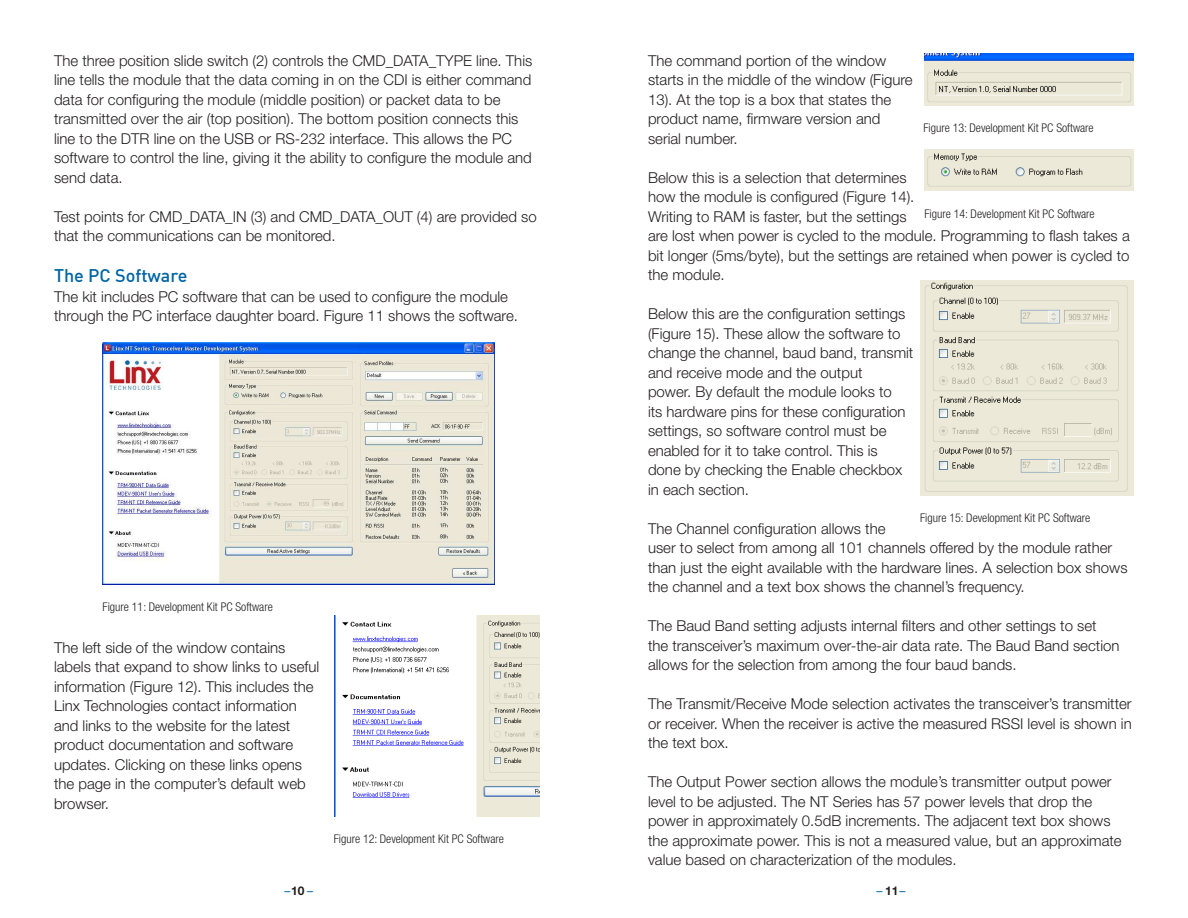
<style>
.page{position:relative;width:1188px;height:918px;background:#fff}
.page>*{position:absolute;margin:0;border:0;box-sizing:border-box;transform-origin:0 0}
.t1{font:500 18px "DIN Offc";color:#0065a4}
.t2{font:300 15px/19.5px "Helvetica Neue";color:#231f20}
.t3{font:300 condensed 12px "Helvetica Neue";color:#231f20}
.t4{font:12px "Helvetica Neue";color:#0065a4}
.t5{font:700 12px "Helvetica Neue";color:#231f20}
</style>
<div class="page">
<img style="left:102px;top:342px;width:392px;height:243px">
<img style="left:335px;top:616px;width:205px;height:200px">
<img style="left:924px;top:54px;width:210px;height:52px">
<img style="left:924px;top:150px;width:210px;height:40px">
<img style="left:920px;top:281px;width:214px;height:214px">
<p class="t2" style="left:54px;top:52px;width:480px">The three position slide switch (2) controls the CMD_DATA_TYPE line. This line tells the module that the data coming in on the CDI is either command data for configuring the module (middle position) or packet data to be transmitted over the air (top position). The bottom position connects this line to the DTR line on the USB or RS-232 interface. This allows the PC software to control the line, giving it the ability to configure the module and send data.</p>
<p class="t2" style="left:54px;top:208px;width:484px">Test points for CMD_DATA_IN (3) and CMD_DATA_OUT (4) are provided so that the communications can be monitored.</p>
<p class="t1" style="left:54px;top:270px;width:135px">The PC Software</p>
<p class="t2" style="left:54px;top:288px;width:466px">The kit includes PC software that can be used to configure the module through the PC interface daughter board. Figure 11 shows the software.</p>
<p class="t3" style="left:103px;top:603px;width:172px">Figure 11: Development Kit PC Software</p>
<p class="t2" style="left:54px;top:639px;width:267px">The left side of the window contains labels that expand to show links to useful information (Figure 12). This includes the Linx Technologies contact information and links to the website for the latest product documentation and software updates. Clicking on these links opens the page in the computer’s default web browser.</p>
<p class="t3" style="left:334px;top:834px;width:172px">Figure 12: Development Kit PC Software</p>
<p class="t2" style="left:648px;top:52px;width:266px">The command portion of the window starts in the middle of the window (Figure<br>13). At the top is a box that states the product name, firmware version and serial number.</p>
<p class="t2" style="left:648px;top:169px;width:483px">Below this is a selection that determines<br>how the module is configured (Figure 14).<br>Writing to RAM is faster, but the settings<br>are lost when power is cycled to the module. Programming to flash takes a bit longer (5ms/byte), but the settings are retained when power is cycled to the module.</p>
<p class="t2" style="left:648px;top:306px;width:267px">Below this are the configuration settings (Figure 15). These allow the software to change the channel, baud band, transmit and receive mode and the output<br>power. By default the module looks to<br>its hardware pins for these configuration settings, so software control must be enabled for it to take control. This is done by checking the Enable checkbox in each section.</p>
<p class="t2" style="left:648px;top:520px;width:481px">The Channel configuration allows the<br>user to select from among all 101 channels offered by the module rather than just the eight available with the hardware lines. A selection box shows the channel and a text box shows the channel’s frequency.</p>
<p class="t2" style="left:648px;top:618px;width:473px">The Baud Band setting adjusts internal filters and other settings to set the transceiver’s maximum over-the-air data rate. The Baud Band section allows for the selection from among the four baud bands.</p>
<p class="t2" style="left:648px;top:696px;width:485px;text-align:justify">The Transmit/Receive Mode selection activates the transceiver’s transmitter or receiver. When the receiver is active the measured RSSI level is shown in the text box.</p>
<p class="t2" style="left:648px;top:774px;width:475px">The Output Power section allows the module’s transmitter output power level to be adjusted. The NT Series has 57 power levels that drop the power in approximately 0.5dB increments. The adjacent text box shows the approximate power. This is not a measured value, but an approximate value based on characterization of the modules.</p>
<p class="t3" style="left:923px;top:124px;width:172px">Figure 13: Development Kit PC Software</p>
<p class="t3" style="left:924px;top:209px;width:172px">Figure 14: Development Kit PC Software</p>
<p class="t3" style="left:920px;top:513px;width:172px">Figure 15: Development Kit PC Software</p>
<p class="t5" style="left:291px;top:886px;width:15px">10</p>
<p class="t5" style="left:885px;top:886px;width:15px">11</p>
<p class="t4" style="left:284px;top:887px;width:30px">– –</p>
<p class="t4" style="left:877px;top:887px;width:30px">– –</p>
</div>
